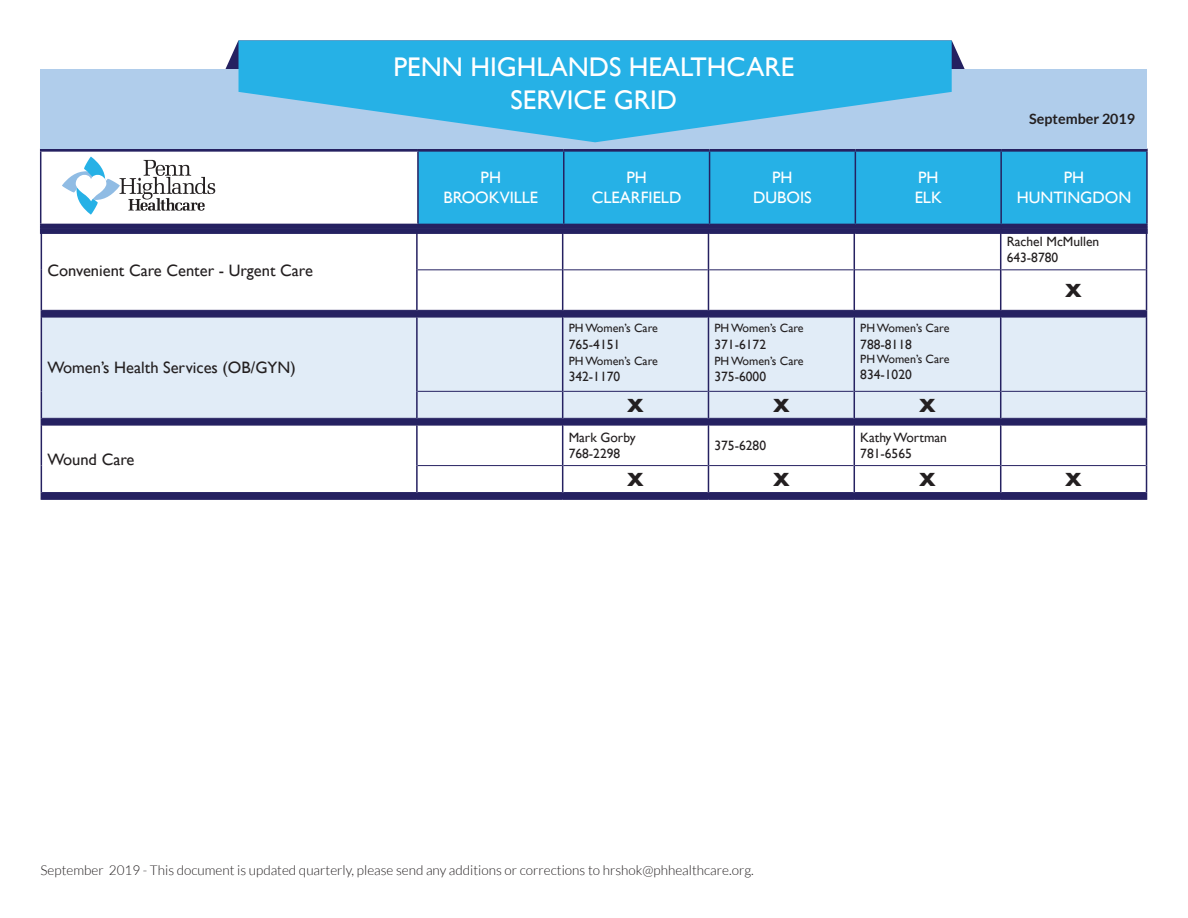
<style>
.page{position:relative;width:1188px;height:918px;background:#fff}
.page>*{position:absolute;margin:0;border:0;box-sizing:border-box;transform-origin:0 0}
.t1{font:27px/32.4px "Gill Sans";color:#fff;text-align:center}
.t2{font:700 19.5px "Gill Sans";color:#231f20}
.t3{font:16.5px "Gill Sans";color:#231f20}
.t4{font:16.5px/19.8px "Gill Sans";color:#fff;text-align:center}
.t5{font:700 14.25px "Lato";color:#231f20}
.t6{font:13.5px/16.2px "Gill Sans";color:#231f20}
.t7{font:300 13.5px "Lato";color:#231f20}
.t8{font:12px "Gill Sans";color:#231f20}
</style>
<div class="page">
<hr style="left:41px;top:499px;width:376px;height:1px;background:#252161">
<hr style="left:417px;top:499px;width:146px;height:1px;background:#252161">
<hr style="left:563px;top:499px;width:145px;height:1px;background:#252161">
<hr style="left:708px;top:499px;width:146px;height:1px;background:#252161">
<hr style="left:854px;top:499px;width:147px;height:1px;background:#252161">
<hr style="left:1001px;top:499px;width:146px;height:1px;background:#252161">
<div style="left:419px;top:152px;width:727px;height:72px;background:#26b1e6"></div>
<hr style="left:40px;top:152px;width:1px;height:72px;background:#252161">
<hr style="left:417px;top:152px;width:2px;height:72px;background:#252161">
<hr style="left:563px;top:152px;width:2px;height:72px;background:#252161">
<hr style="left:709px;top:152px;width:1px;height:72px;background:#252161">
<hr style="left:855px;top:152px;width:1px;height:72px;background:#252161">
<hr style="left:1000px;top:152px;width:2px;height:72px;background:#252161">
<hr style="left:1146px;top:152px;width:2px;height:72px;background:#252161">
<hr style="left:40px;top:149px;width:378px;height:3px;background:#252161">
<hr style="left:418px;top:149px;width:146px;height:3px;background:#252161">
<hr style="left:564px;top:149px;width:146px;height:3px;background:#252161">
<hr style="left:710px;top:149px;width:145px;height:3px;background:#252161">
<hr style="left:855px;top:149px;width:146px;height:3px;background:#252161">
<hr style="left:1001px;top:149px;width:147px;height:3px;background:#252161">
<svg style="left:40px;top:224px;width:1108px;height:275px"></svg>
<svg style="left:225px;top:40px;width:740px;height:29px"></svg>
<div style="left:40px;top:69px;width:1108px;height:79px;background:#b0cdeb"></div>
<svg style="left:239px;top:40px;width:713px;height:102px;fill:#26b1e6"></svg>
<svg style="left:62px;top:156px;width:153px;height:59px"></svg>
<h1 class="t1" style="left:393px;top:51px;width:402px">PENN HIGHLANDS HEALTHCARE<br>SERVICE GRID</h1>
<p class="t5" style="left:1029px;top:110px;width:107px">September 2019</p>
<p class="t3" style="left:47px;top:260px;width:267px">Convenient Care Center - Urgent Care</p>
<p class="t3" style="left:47px;top:358px;width:250px">Women’s Health Services (OB/GYN)</p>
<p class="t3" style="left:47px;top:449px;width:89px">Wound Care</p>
<p class="t4" style="left:443px;top:167px;width:96px">PH<br>BROOKVILLE</p>
<p class="t4" style="left:592px;top:167px;width:91px">PH<br>CLEARFIELD</p>
<p class="t4" style="left:753px;top:167px;width:60px">PH<br>DUBOIS</p>
<p class="t4" style="left:915px;top:167px;width:29px;text-align:left">PH<br>ELK</p>
<p class="t4" style="left:1017px;top:167px;width:116px">PH<br>HUNTINGDON</p>
<p class="t8" style="left:569px;top:321px;width:91px">PH Women’s Care</p>
<p class="t6" style="left:569px;top:336px;width:53px">765-4151</p>
<p class="t8" style="left:569px;top:354px;width:91px">PH Women’s Care</p>
<p class="t6" style="left:569px;top:368px;width:53px">342-1170</p>
<p class="t8" style="left:714px;top:321px;width:91px">PH Women’s Care</p>
<p class="t6" style="left:714px;top:336px;width:53px">371-6172</p>
<p class="t8" style="left:714px;top:354px;width:91px">PH Women’s Care</p>
<p class="t6" style="left:714px;top:368px;width:53px">375-6000</p>
<p class="t8" style="left:860px;top:321px;width:91px">PH Women’s Care</p>
<p class="t6" style="left:860px;top:336px;width:53px">788-8118</p>
<p class="t8" style="left:860px;top:352px;width:91px">PH Women’s Care</p>
<p class="t6" style="left:860px;top:366px;width:53px">834-1020</p>
<h2 class="t2" style="left:627px;top:389px;width:18px">X</h2>
<h2 class="t2" style="left:773px;top:389px;width:18px">X</h2>
<h2 class="t2" style="left:919px;top:389px;width:18px">X</h2>
<p class="t6" style="left:1007px;top:233px;width:94px">Rachel McMullen<br>643-8780</p>
<h2 class="t2" style="left:1065px;top:275px;width:18px">X</h2>
<p class="t6" style="left:569px;top:429px;width:69px">Mark Gorby<br>768-2298</p>
<p class="t6" style="left:714px;top:437px;width:53px">375-6280</p>
<p class="t6" style="left:860px;top:429px;width:88px">Kathy Wortman<br>781-6565</p>
<h2 class="t2" style="left:627px;top:464px;width:18px">X</h2>
<h2 class="t2" style="left:773px;top:464px;width:18px">X</h2>
<h2 class="t2" style="left:919px;top:464px;width:18px">X</h2>
<h2 class="t2" style="left:1065px;top:464px;width:18px">X</h2>
<p class="t7" style="left:40px;top:863px;width:715px">September 2019 - This document is updated quarterly, please send any additions or corrections to hrshok@phhealthcare.org.</p>
</div>
